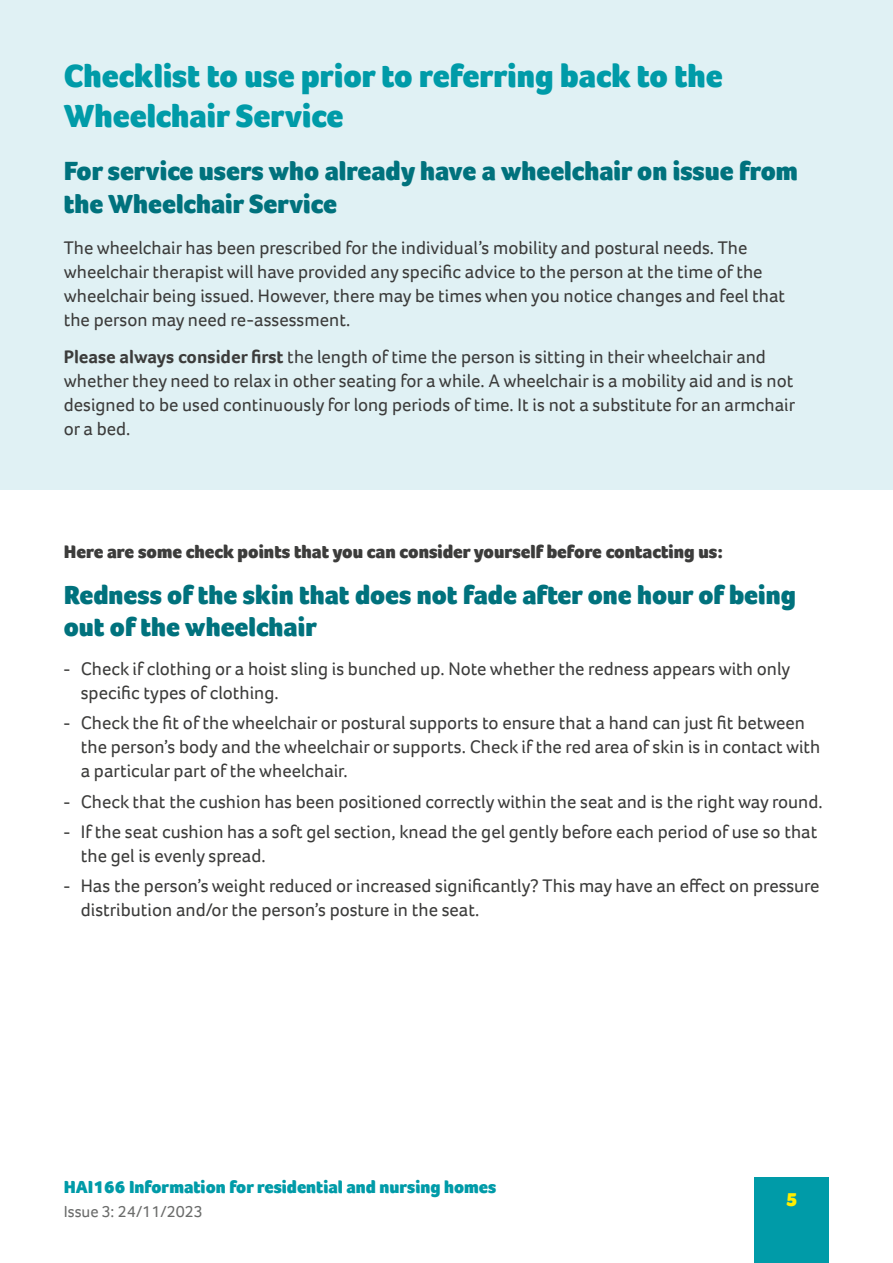
<style>
.page{position:relative;width:893px;height:1263px;background:#fff}
.page>*{position:absolute;margin:0;border:0;box-sizing:border-box;transform-origin:0 0}
.t1{font:900 33px/39.6px "Foco";color:#009ba8}
.t2{font:900 27px/32.4px "Foco";color:#00727d}
.t3{font:900 19.5px "Foco";color:#ffed00}
.t4{font:18.75px/24px "Foco";color:#3c3c3b}
.t5{font:900 18.75px "Foco";color:#3c3c3b}
.t6{font:900 18px "Foco";color:#009ba8}
.t7{font:16.5px "Foco";color:#6b6c6b}
.s1{font-weight:700}
.s2{font-family:"Arial"}
</style>
<div class="page">
<div style="left:755px;top:1177px;width:74px;height:86px;background:#009ba8"></div>
<div style="left:0;top:0;width:893px;height:490px;background:#e0f1f4"></div>
<h1 class="t1" style="left:64px;top:56px;width:661px">Checklist to use prior to referring back to the<br>Wheelchair Service</h1>
<h2 class="t2" style="left:64px;top:155px;width:736px">For service users who already have a wheelchair on issue from the Wheelchair Service</h2>
<p class="t4" style="left:64px;top:235px;width:723px">The wheelchair has been prescribed for the individual’s mobility and postural needs. The wheelchair therapist will have provided any specific advice to the person at the time of the wheelchair being issued. However, there may be times when you notice changes and feel that the person may need re-assessment.</p>
<p class="t4" style="left:64px;top:344px;width:733px"><span class="s1">Please always consider first</span> the length of time the person is sitting in their wheelchair and whether they need to relax in other seating for a while. A wheelchair is a mobility aid and is not designed to be used continuously for long periods of time. It is not a substitute for an armchair or a bed.</p>
<p class="t5" style="left:64px;top:540px;width:661px">Here are some check points that you can consider yourself before contacting us:</p>
<h2 class="t2" style="left:64px;top:578px;width:734px">Redness of the skin that does not fade after one hour of being out of the wheelchair</h2>
<p class="t4" style="left:81px;top:656px;width:711px;text-indent:-17px"><span class="s2">-</span> Check if clothing or a hoist sling is bunched up. Note whether the redness appears with only specific types of clothing.</p>
<p class="t4" style="left:81px;top:711px;width:741px;text-indent:-17px"><span class="s2">-</span> Check the fit of the wheelchair or postural supports to ensure that a hand can just fit between the person’s body and the wheelchair or supports. Check if the red area of skin is in contact with a particular part of the wheelchair.</p>
<p class="t4" style="left:64px;top:789px;width:760px"><span class="s2">-</span> Check that the cushion has been positioned correctly within the seat and is the right way round.</p>
<p class="t4" style="left:81px;top:819px;width:738px;text-indent:-17px"><span class="s2">-</span> If the seat cushion has a soft gel section, knead the gel gently before each period of use so that the gel is evenly spread.</p>
<p class="t4" style="left:81px;top:874px;width:740px;text-indent:-17px"><span class="s2">-</span> Has the person’s weight reduced or increased significantly? This may have an effect on pressure distribution and/or the person’s posture in the seat.</p>
<p class="t6" style="left:64px;top:1175px;width:434px">HAI166 Information for residential and nursing homes</p>
<p class="t7" style="left:64px;top:1201px;width:141px">Issue 3: 24/11/2023</p>
<p class="t3" style="left:786px;top:1186px;width:13px">5</p>
</div>
